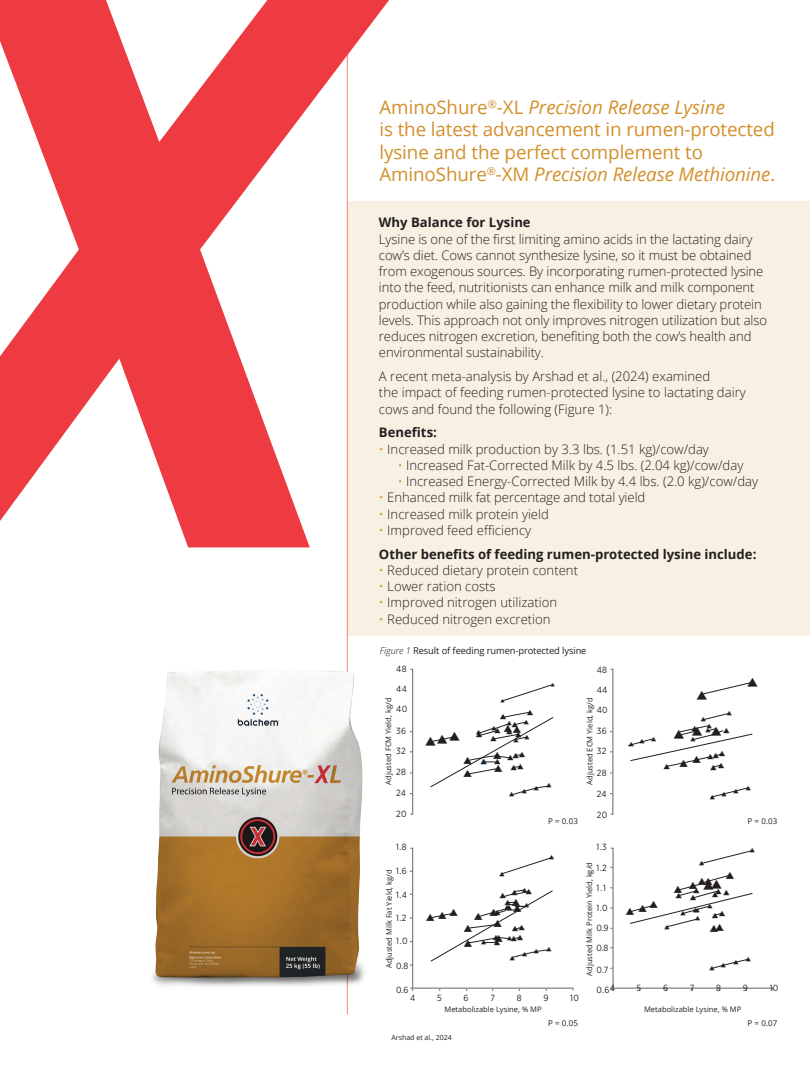
<style>
.page{position:relative;width:810px;height:1080px;background:#fff}
.page>*{position:absolute;margin:0;border:0;box-sizing:border-box;transform-origin:0 0}
.t1{font:18.75px/22.5px "Open Sans";letter-spacing:-.005em;color:#d38f2a}
.t2{font:300 13.12px/16.2px "Open Sans";letter-spacing:-.005em;color:#231f20}
.t3{font:700 13.12px "Open Sans";color:#231f20}
.t4{font:9.38px "Open Sans";letter-spacing:-.01em;color:#231f20}
.t5{font:9px "Gotham Narrow";letter-spacing:.04em;color:#231f20}
.t6{font:8px "Open Sans";letter-spacing:.01em;color:#231f20}
.t7{font:7.62px "Open Sans";color:#231f20}
.t8{font:7px "Open Sans";color:#231f20}
.s1{font-style:italic}
.s2{color:#d38f2a}
.s3{font-weight:300;font-style:italic}
</style>
<div class="page">
<div style="left:348px;top:201px;width:462px;height:435px;background:#f8f0e2"></div>
<hr style="left:347px;top:0;width:1px;height:1014px;background:#f48472">
<svg style="left:0;top:0;width:389px;height:547px"></svg>
<img style="left:152px;top:659px;width:213px;height:336px">
<div style="left:410px;top:669px;width:3px;height:146px;border:1px solid #808285"></div>
<div style="left:410px;top:848px;width:3px;height:141px;border:1px solid #808285"></div>
<div style="left:610px;top:848px;width:4px;height:141px;border:1px solid #808285"></div>
<div style="left:610px;top:669px;width:3px;height:146px;border:1px solid #808285"></div>
<svg style="left:411px;top:987px;width:163px;height:4px"></svg>
<svg style="left:612px;top:987px;width:162px;height:4px"></svg>
<svg style="left:703px;top:682px;width:48px;height:13px"></svg>
<svg style="left:502px;top:684px;width:51px;height:18px"></svg>
<svg style="left:711px;top:958px;width:38px;height:11px"></svg>
<svg style="left:501px;top:857px;width:51px;height:18px"></svg>
<svg style="left:701px;top:850px;width:51px;height:14px"></svg>
<svg style="left:711px;top:787px;width:38px;height:11px"></svg>
<svg style="left:628px;top:713px;width:125px;height:55px"></svg>
<svg style="left:430px;top:889px;width:123px;height:73px"></svg>
<svg style="left:629px;top:875px;width:124px;height:53px"></svg>
<svg style="left:430px;top:711px;width:124px;height:85px"></svg>
<p class="t1" style="left:379px;top:95px;width:398px">AminoShure<sup>®</sup>-XL <span class="s1">Precision Release Lysine<br></span>is the latest advancement in rumen-protected lysine and the perfect complement to AminoShure<sup>®</sup>-XM <span class="s1">Precision Release Methionine</span>.</p>
<p class="t3" style="left:379px;top:213px;width:153px">Why Balance for Lysine</p>
<p class="t2" style="left:379px;top:230px;width:390px">Lysine is one of the first limiting amino acids in the lactating dairy cow’s diet. Cows cannot synthesize lysine, so it must be obtained from exogenous sources. By incorporating rumen-protected lysine into the feed, nutritionists can enhance milk and milk component production while also gaining the flexibility to lower dietary protein levels. This approach not only improves nitrogen utilization but also reduces nitrogen excretion, benefiting both the cow’s health and environmental sustainability.</p>
<p class="t2" style="left:379px;top:368px;width:368px">A recent meta-analysis by Arshad et al., (2024) examined<br>the impact of feeding rumen-protected lysine to lactating dairy cows and found the following (Figure 1):</p>
<p class="t3" style="left:379px;top:423px;width:59px">Benefits:</p>
<p class="t2" style="left:379px;top:440px;width:332px"><span class="s2">•</span> Increased milk production by 3.3 lbs. (1.51 kg)/cow/day</p>
<p class="t2" style="left:398px;top:457px;width:347px"><span class="s2">•</span> Increased Fat-Corrected Milk by 4.5 lbs. (2.04 kg)/cow/day</p>
<p class="t2" style="left:398px;top:473px;width:362px"><span class="s2">•</span> Increased Energy-Corrected Milk by 4.4 lbs. (2.0 kg)/cow/day</p>
<p class="t2" style="left:379px;top:489px;width:268px"><span class="s2">•</span> Enhanced milk fat percentage and total yield</p>
<p class="t2" style="left:379px;top:505px;width:172px"><span class="s2">•</span> Increased milk protein yield</p>
<p class="t2" style="left:379px;top:522px;width:154px"><span class="s2">•</span> Improved feed efficiency</p>
<p class="t3" style="left:379px;top:545px;width:379px">Other benefits of feeding rumen-protected lysine include:</p>
<p class="t2" style="left:379px;top:562px;width:201px"><span class="s2">•</span> Reduced dietary protein content</p>
<p class="t2" style="left:379px;top:578px;width:118px"><span class="s2">•</span> Lower ration costs</p>
<p class="t2" style="left:379px;top:594px;width:180px"><span class="s2">•</span> Improved nitrogen utilization</p>
<p class="t2" style="left:379px;top:610px;width:173px"><span class="s2">•</span> Reduced nitrogen excretion</p>
<p class="t4" style="left:380px;top:644px;width:208px"><span class="s3">Figure 1</span> Result of feeding rumen-protected lysine</p>
<p class="t5" style="left:396px;top:664px;width:12px">48</p>
<p class="t5" style="left:396px;top:684px;width:12px">44</p>
<p class="t5" style="left:396px;top:704px;width:13px">40</p>
<p class="t5" style="left:396px;top:725px;width:12px">36</p>
<p class="t5" style="left:396px;top:745px;width:11px">32</p>
<p class="t5" style="left:396px;top:766px;width:11px">28</p>
<p class="t5" style="left:396px;top:787px;width:11px">24</p>
<p class="t5" style="left:396px;top:809px;width:12px">20</p>
<p class="t5" style="left:396px;top:841px;width:12px">1.8</p>
<p class="t5" style="left:396px;top:865px;width:12px">1.6</p>
<p class="t5" style="left:396px;top:889px;width:12px">1.4</p>
<p class="t5" style="left:396px;top:913px;width:12px">1.2</p>
<p class="t5" style="left:396px;top:935px;width:13px">1.0</p>
<p class="t5" style="left:396px;top:960px;width:14px">0.8</p>
<p class="t5" style="left:396px;top:984px;width:14px">0.6</p>
<p class="t7" style="left:383px;top:785px;width:88px;rotate:-90deg">Adjusted FCM Yield, kg/d</p>
<p class="t7" style="left:384px;top:968px;width:100px;rotate:-90deg">Adjusted Milk Fat Yield, kg/d</p>
<p class="t6" style="left:548px;top:816px;width:31px">P = 0.03</p>
<p class="t5" style="left:597px;top:664px;width:12px">48</p>
<p class="t5" style="left:597px;top:684px;width:12px">44</p>
<p class="t5" style="left:597px;top:704px;width:13px">40</p>
<p class="t5" style="left:597px;top:726px;width:12px">36</p>
<p class="t5" style="left:597px;top:746px;width:11px">32</p>
<p class="t5" style="left:597px;top:767px;width:11px">28</p>
<p class="t5" style="left:597px;top:788px;width:11px">24</p>
<p class="t5" style="left:597px;top:809px;width:12px">20</p>
<p class="t7" style="left:584px;top:785px;width:89px;rotate:-90deg">Adjusted ECM Yield, kg/d</p>
<p class="t6" style="left:748px;top:816px;width:31px">P = 0.03</p>
<p class="t5" style="left:597px;top:841px;width:12px">1.3</p>
<p class="t5" style="left:597px;top:863px;width:12px">1.2</p>
<p class="t5" style="left:597px;top:883px;width:11px">1.1</p>
<p class="t5" style="left:597px;top:903px;width:12px">1.0</p>
<p class="t5" style="left:597px;top:923px;width:13px">0.9</p>
<p class="t5" style="left:597px;top:943px;width:13px">0.8</p>
<p class="t5" style="left:597px;top:964px;width:13px">0.7</p>
<p class="t5" style="left:597px;top:984px;width:14px">0.6</p>
<p class="t7" style="left:584px;top:976px;width:115px;rotate:-90deg">Adjusted Milk Protein Yield, kg/d</p>
<p class="t5" style="left:610px;top:983px;width:7px">4</p>
<p class="t5" style="left:637px;top:983px;width:6px">5</p>
<p class="t5" style="left:663px;top:983px;width:7px">6</p>
<p class="t5" style="left:690px;top:983px;width:6px">7</p>
<p class="t5" style="left:716px;top:983px;width:6px">8</p>
<p class="t5" style="left:743px;top:983px;width:7px">9</p>
<p class="t5" style="left:770px;top:983px;width:10px">10</p>
<p class="t5" style="left:410px;top:993px;width:7px">4</p>
<p class="t5" style="left:437px;top:993px;width:6px">5</p>
<p class="t5" style="left:464px;top:993px;width:7px">6</p>
<p class="t5" style="left:490px;top:993px;width:6px">7</p>
<p class="t5" style="left:517px;top:993px;width:6px">8</p>
<p class="t5" style="left:543px;top:993px;width:7px">9</p>
<p class="t5" style="left:570px;top:993px;width:10px">10</p>
<p class="t7" style="left:445px;top:1004px;width:99px">Metabolizable Lysine, % MP</p>
<p class="t7" style="left:644px;top:1004px;width:99px">Metabolizable Lysine, % MP</p>
<p class="t8" style="left:392px;top:1032px;width:62px">Arshad et al., 2024</p>
<p class="t6" style="left:548px;top:1017px;width:31px">P = 0.05</p>
<p class="t6" style="left:748px;top:1017px;width:31px">P = 0.07</p>
</div>
